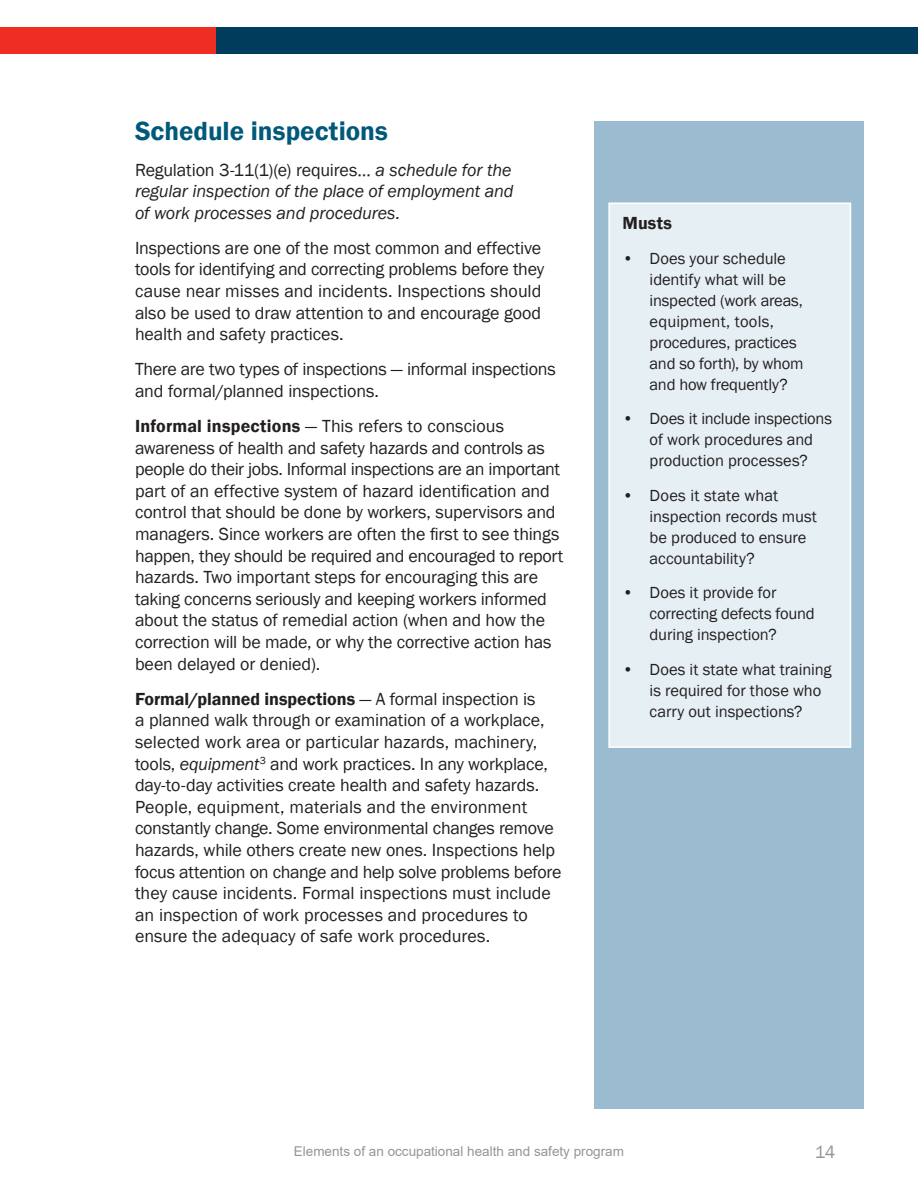
<style>
.page{position:relative;width:918px;height:1188px;background:#fff}
.page>*{position:absolute;margin:0;border:0;box-sizing:border-box;transform-origin:0 0}
.Main_headings{font:600 27px "Franklin Gothic";color:#00597a}
.Body_copy{font:18px/21.6px "Franklin Gothic";letter-spacing:-.01em;color:#231f20}
.Body_copy-2{font:italic 18px/21.6px "Franklin Gothic";letter-spacing:-.005em;color:#231f20;text-align:justify}
.Boxed_text{font:600 18px "Franklin Gothic";letter-spacing:.01em;color:#231f20}
.t1{font:18px "Franklin Gothic";color:#939598}
.t2{font:16.5px/21px "Franklin Gothic";letter-spacing:-.005em;color:#231f20}
.t3{font:13.5px "Arial";color:#939598}
.s1{font-style:normal}
.s2{font-weight:600}
.s3{font-style:italic}
</style>
<div class="page">
<div style="left:208px;top:27px;width:710px;height:27px;background:#003d5c"></div>
<div style="left:0;top:27px;width:216px;height:27px;background:#ee2e22"></div>
<div style="left:594px;top:122px;width:270px;height:987px;background:#9bbcd0"></div>
<div style="left:609px;top:203px;width:241px;height:544px;background:#e6eff4"></div>
<div style="left:608px;top:202px;width:243px;height:546px;border:2px solid #fff"></div>
<p class="Main_headings" style="left:135px;top:115px;width:254px">Schedule inspections</p>
<p class="Body_copy-2" style="left:135px;top:159px;width:380px"><span class="s1">Regulation 3-11(1)(e) requires…</span> a schedule for the regular inspection of the place of employment and of work processes and procedures.</p>
<p class="Body_copy" style="left:135px;top:237px;width:411px">Inspections are one of the most common and effective tools for identifying and correcting problems before they cause near misses and incidents. Inspections should also be used to draw attention to and encourage good health and safety practices.</p>
<p class="Body_copy" style="left:135px;top:359px;width:422px">There are two types of inspections — informal inspections and formal/planned inspections.</p>
<p class="Body_copy" style="left:135px;top:416px;width:430px"><span class="s2">Informal inspections</span> — This refers to conscious awareness of health and safety hazards and controls as people do their jobs. Informal inspections are an important part of an effective system of hazard identification and control that should be done by workers, supervisors and managers. Since workers are often the first to see things happen, they should be required and encouraged to report hazards. Two important steps for encouraging this are taking concerns seriously and keeping workers informed about the status of remedial action (when and how the correction will be made, or why the corrective action has been delayed or denied).</p>
<p class="Body_copy" style="left:135px;top:688px;width:428px"><span class="s2">Formal/planned inspections</span> — A formal inspection is<br>a planned walk through or examination of a workplace, selected work area or particular hazards, machinery, tools, <span class="s3">equipment</span><sup>3</sup> and work practices. In any workplace, day-to-day activities create health and safety hazards.<br>People, equipment, materials and the environment constantly change. Some environmental changes remove hazards, while others create new ones. Inspections help focus attention on change and help solve problems before they cause incidents. Formal inspections must include an inspection of work processes and procedures to ensure the adequacy of safe work procedures.</p>
<p class="Boxed_text" style="left:623px;top:212px;width:51px">Musts</p>
<p class="t2" style="left:650px;top:248px;width:155px;text-indent:-27px">• Does your schedule identify what will be inspected (work areas, equipment, tools, procedures, practices and so forth), by whom and how frequently?</p>
<p class="t2" style="left:623px;top:409px;width:211px;text-align:center">• Does it include inspections of work procedures and production processes?</p>
<p class="t2" style="left:650px;top:485px;width:169px;text-indent:-27px">• Does it state what inspection records must be produced to ensure accountability?</p>
<p class="t2" style="left:650px;top:583px;width:167px;text-indent:-27px">• Does it provide for correcting defects found during inspection?</p>
<p class="t2" style="left:650px;top:659px;width:183px;text-indent:-27px">• Does it state what training is required for those who carry out inspections?</p>
<p class="t3" style="left:294px;top:1142px;width:332px">Elements of an occupational health and safety program</p>
<p class="t1" style="left:815px;top:1141px;width:22px">14</p>
</div>
